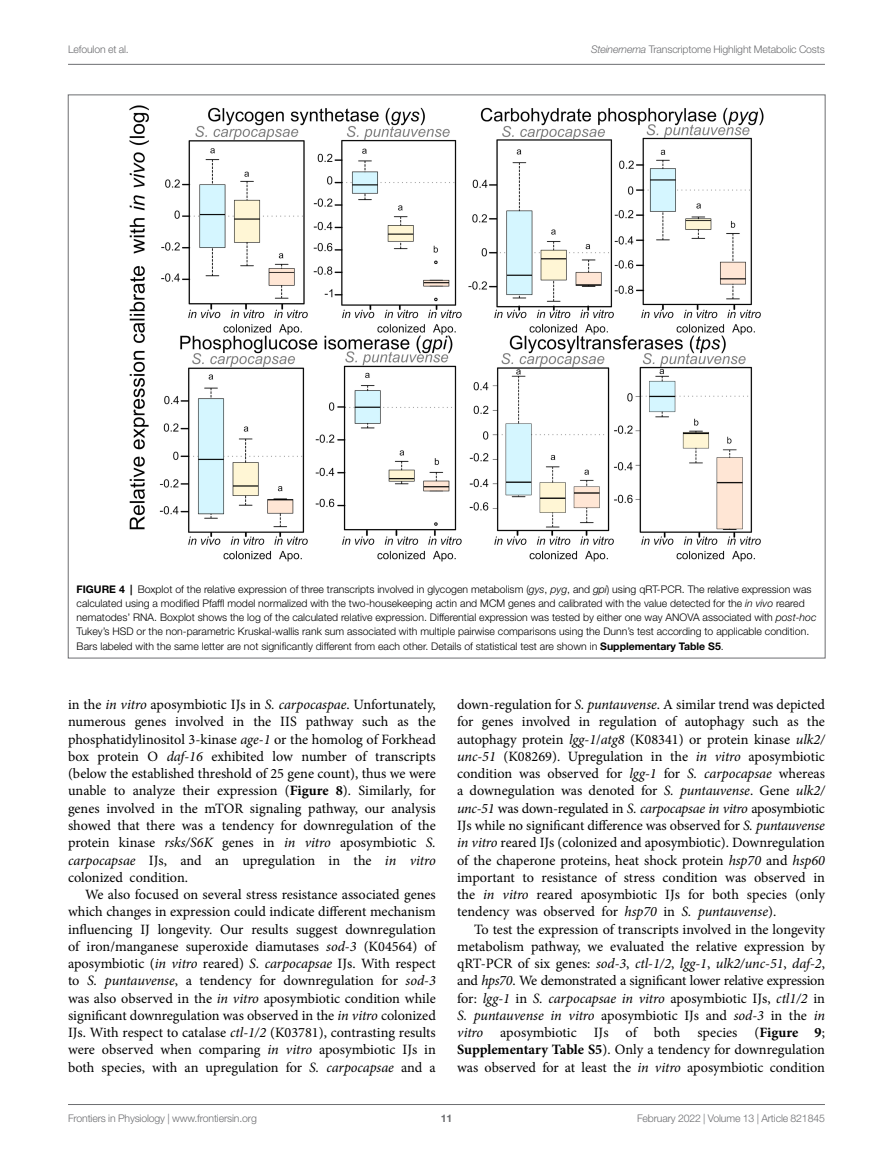
<style>
.page{position:relative;width:893px;height:1170px;background:#fff}
.page>*{position:absolute;margin:0;border:0;box-sizing:border-box;transform-origin:0 0}
.TEXT{font:14.25px/17.2px "Minion Pro";color:#000;text-align:justify}
.TEXT_FLUSH{font:14.25px/17.2px "Minion Pro";color:#000;text-align:justify}
.FIG_LEG{font:300 10.5px/14.2px "Helvetica Neue LT Std";color:#000}
.t1{font:300 10.5px "Helvetica Neue LT Std";letter-spacing:-.015em;color:#6d6e71}
.t2{font:700 10.5px "Helvetica Neue LT Std";color:#6d6e71}
.s1{font-style:italic}
.s2{font-weight:700}
</style>
<div class="page">
<hr style="left:68px;top:64px;width:757px;height:1px;background:#6d6e71">
<hr style="left:68px;top:1104px;width:757px;height:1px;background:#6d6e71">
<img style="left:129px;top:105px;width:635px;height:457px">
<p class="t1" style="left:68px;top:42px;width:62px">Lefoulon et al.</p>
<p class="t1" style="left:591px;top:42px;width:235px"><span class="s1">Steinernema</span> Transcriptome Highlight Metabolic Costs</p>
<p class="FIG_LEG" style="left:77px;top:581px;width:741px"><span class="s2">FIGURE 4 |</span> Boxplot of the relative expression of three transcripts involved in glycogen metabolism (<span class="s1">gys</span>, <span class="s1">pyg</span>, and <span class="s1">gpi</span>) using qRT-PCR. The relative expression was calculated using a modified Pfaffl model normalized with the two-housekeeping actin and MCM genes and calibrated with the value detected for the <span class="s1">in vivo</span> reared nematodes’ RNA. Boxplot shows the log of the calculated relative expression. Differential expression was tested by either one way ANOVA associated with <span class="s1">post-hoc </span>Tukey’s HSD or the non-parametric Kruskal-wallis rank sum associated with multiple pairwise comparisons using the Dunn’s test according to applicable condition.<br>Bars labeled with the same letter are not significantly different from each other. Details of statistical test are shown in <span class="s2">Supplementary Table S5</span>.</p>
<p class="TEXT_FLUSH" style="left:68px;top:696px;width:369px">in the <span class="s1">in vitro</span> aposymbiotic IJs in <span class="s1">S. carpocaspae</span>. Unfortunately, numerous genes involved in the IIS pathway such as the phosphatidylinositol 3-kinase <span class="s1">age-1</span> or the homolog of Forkhead box protein O <span class="s1">daf-16</span> exhibited low number of transcripts (below the established threshold of 25 gene count), thus we were unable to analyze their expression (<span class="s2">Figure 8</span>). Similarly, for genes involved in the mTOR signaling pathway, our analysis showed that there was a tendency for downregulation of the protein kinase <span class="s1">rsks/S6K</span> genes in <span class="s1">in vitro</span> aposymbiotic <span class="s1">S. carpocapsae</span> IJs, and an upregulation in the <span class="s1">in vitro </span>colonized condition.</p>
<p class="TEXT" style="left:68px;top:885px;width:369px;text-indent:17px">We also focused on several stress resistance associated genes which changes in expression could indicate different mechanism influencing IJ longevity. Our results suggest downregulation of iron/manganese superoxide diamutases <span class="s1">sod-3</span> (K04564) of aposymbiotic (<span class="s1">in vitro</span> reared) <span class="s1">S. carpocapsae</span> IJs. With respect to <span class="s1">S. puntauvense</span>, a tendency for downregulation for <span class="s1">sod-3 </span>was also observed in the <span class="s1">in vitro</span> aposymbiotic condition while significant downregulation was observed in the <span class="s1">in vitro</span> colonized IJs. With respect to catalase <span class="s1">ctl-1/2</span> (K03781), contrasting results were observed when comparing <span class="s1">in vitro</span> aposymbiotic IJs in both species, with an upregulation for <span class="s1">S. carpocapsae</span> and a</p>
<p class="TEXT" style="left:457px;top:696px;width:369px">down-regulation for <span class="s1">S. puntauvense</span>. A similar trend was depicted for genes involved in regulation of autophagy such as the autophagy protein <span class="s1">lgg-1</span>/<span class="s1">atg8</span> (K08341) or protein kinase <span class="s1">ulk2/ unc-51</span> (K08269). Upregulation in the <span class="s1">in vitro</span> aposymbiotic condition was observed for <span class="s1">lgg-1</span> for <span class="s1">S. carpocapsae</span> whereas a downegulation was denoted for <span class="s1">S. puntauvense</span>. Gene <span class="s1">ulk2/ unc-51</span> was down-regulated in <span class="s1">S. carpocapsae in vitro</span> aposymbiotic IJs while no significant difference was observed for <span class="s1">S. puntauvense in vitro</span> reared IJs (colonized and aposymbiotic). Downregulation of the chaperone proteins, heat shock protein <span class="s1">hsp70</span> and <span class="s1">hsp60 </span>important to resistance of stress condition was observed in the <span class="s1">in vitro</span> reared aposymbiotic IJs for both species (only tendency was observed for <span class="s1">hsp70</span> in <span class="s1">S. puntauvense</span>).</p>
<p class="TEXT" style="left:457px;top:920px;width:369px;text-indent:17px">To test the expression of transcripts involved in the longevity metabolism pathway, we evaluated the relative expression by qRT-PCR of six genes: <span class="s1">sod-3</span>, <span class="s1">ctl-1/2</span>, <span class="s1">lgg-1</span>, <span class="s1">ulk2/unc-51</span>, <span class="s1">daf-2</span>, and <span class="s1">hps70</span>. We demonstrated a significant lower relative expression for: <span class="s1">lgg-1</span> in <span class="s1">S. carpocapsae in vitro</span> aposymbiotic IJs, <span class="s1">ctl1/2</span> in <span class="s1">S. puntauvense in vitro</span> aposymbiotic IJs and <span class="s1">sod-3</span> in the <span class="s1">in vitro</span> aposymbiotic IJs of both species (<span class="s2">Figure 9</span>; <span class="s2">Supplementary Table S5</span>). Only a tendency for downregulation was observed for at least the <span class="s1">in vitro</span> aposymbiotic condition</p>
<p class="t1" style="left:68px;top:1111px;width:190px">Frontiers in Physiology | www.frontiersin.org</p>
<p class="t2" style="left:441px;top:1111px;width:13px">11</p>
<p class="t1" style="left:637px;top:1111px;width:189px">February 2022 | Volume 13 | Article 821845</p>
</div>
